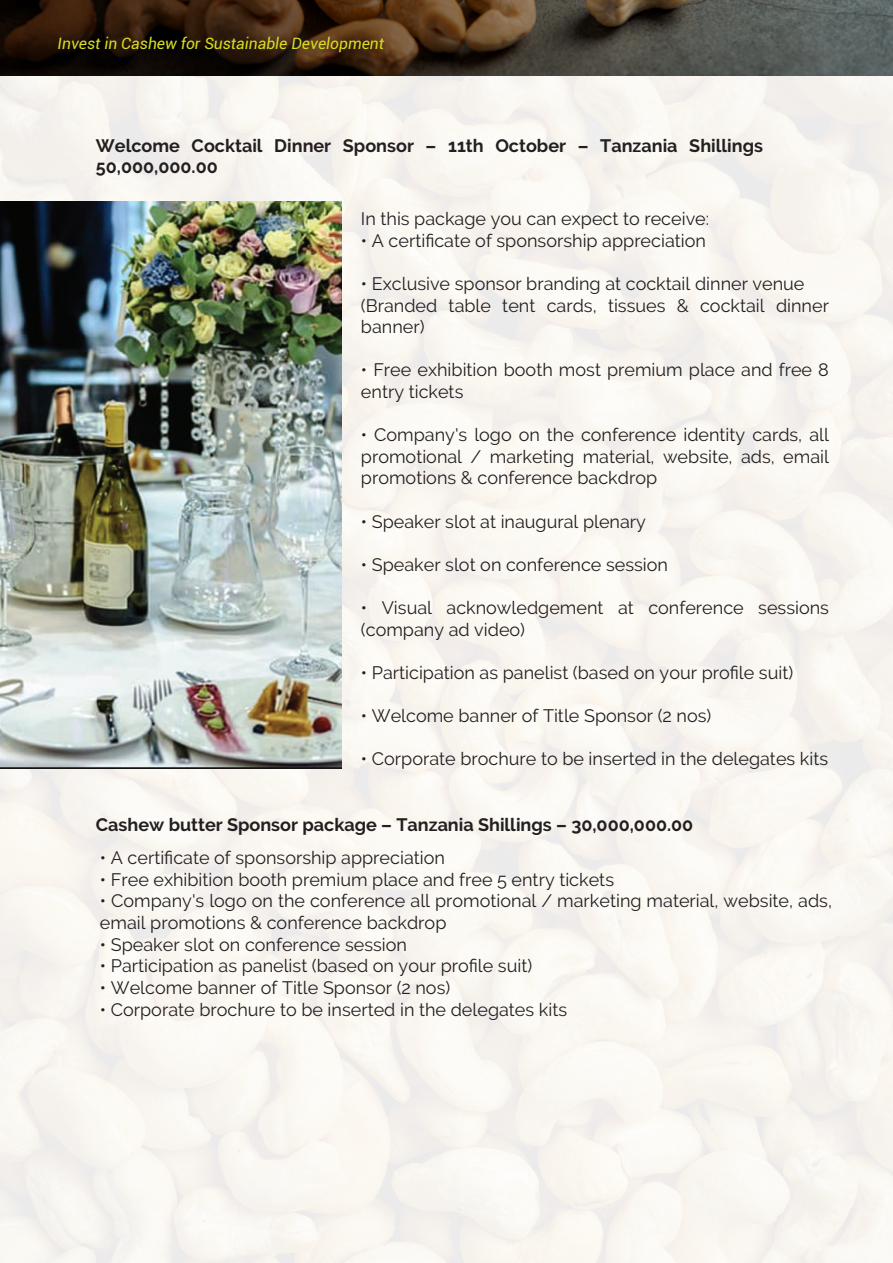
<style>
.page{position:relative;width:893px;height:1263px;background:#fff}
.page>*{position:absolute;margin:0;border:0;box-sizing:border-box;transform-origin:0 0}
.t1{font:18px/21.6px "Raleway";color:#231f20}
.t2{font:700 18px/21.6px "Raleway";color:#231f20}
.t3{font:italic 15.75px "Roboto";color:#d6df21}
</style>
<div class="page">
<img style="left:0;top:75px;width:893px;height:1188px">
<svg style="left:0;top:0;width:893px;height:75px;background:#403529"></svg>
<img style="left:0;top:201px;width:341px;height:567px">
<p class="t3" style="left:58px;top:33px;width:328px">Invest in Cashew for Sustainable Development</p>
<p class="t2" style="left:96px;top:135px;width:669px">Welcome Cocktail Dinner Sponsor – 11th October – Tanzania Shillings<br>50,000,000.00</p>
<p class="t1" style="left:361px;top:208px;width:350px">In this package you can expect to receive:</p>
<p class="t1" style="left:361px;top:230px;width:347px">• A certificate of sponsorship appreciation</p>
<p class="t1" style="left:361px;top:273px;width:470px">• Exclusive sponsor branding at cocktail dinner venue (Branded table tent cards, tissues &amp; cocktail dinner banner)</p>
<p class="t1" style="left:361px;top:359px;width:469px">• Free exhibition booth most premium place and free 8 entry tickets</p>
<p class="t1" style="left:361px;top:424px;width:470px;text-align:justify">• Company's logo on the conference identity cards, all promotional / marketing material, website, ads, email promotions &amp; conference backdrop</p>
<p class="t1" style="left:361px;top:510px;width:287px">• Speaker slot at inaugural plenary</p>
<p class="t1" style="left:361px;top:554px;width:309px">• Speaker slot on conference session</p>
<p class="t1" style="left:361px;top:597px;width:470px">• Visual acknowledgement at conference sessions (company ad video)</p>
<p class="t1" style="left:361px;top:662px;width:434px">• Participation as panelist (based on your profile suit)</p>
<p class="t1" style="left:361px;top:705px;width:352px">• Welcome banner of Title Sponsor (2 nos)</p>
<p class="t1" style="left:361px;top:748px;width:469px">• Corporate brochure to be inserted in the delegates kits</p>
<p class="t2" style="left:96px;top:814px;width:599px">Cashew butter Sponsor package – Tanzania Shillings – 30,000,000.00</p>
<p class="t1" style="left:100px;top:847px;width:347px">• A certificate of sponsorship appreciation</p>
<p class="t1" style="left:100px;top:869px;width:516px">• Free exhibition booth premium place and free 5 entry tickets</p>
<p class="t1" style="left:100px;top:890px;width:734px">• Company's logo on the conference all promotional / marketing material, website, ads, email promotions &amp; conference backdrop</p>
<p class="t1" style="left:100px;top:933px;width:309px">• Speaker slot on conference session</p>
<p class="t1" style="left:100px;top:955px;width:434px">• Participation as panelist (based on your profile suit)</p>
<p class="t1" style="left:100px;top:977px;width:352px">• Welcome banner of Title Sponsor (2 nos)</p>
<p class="t1" style="left:100px;top:998px;width:469px">• Corporate brochure to be inserted in the delegates kits</p>
</div>
